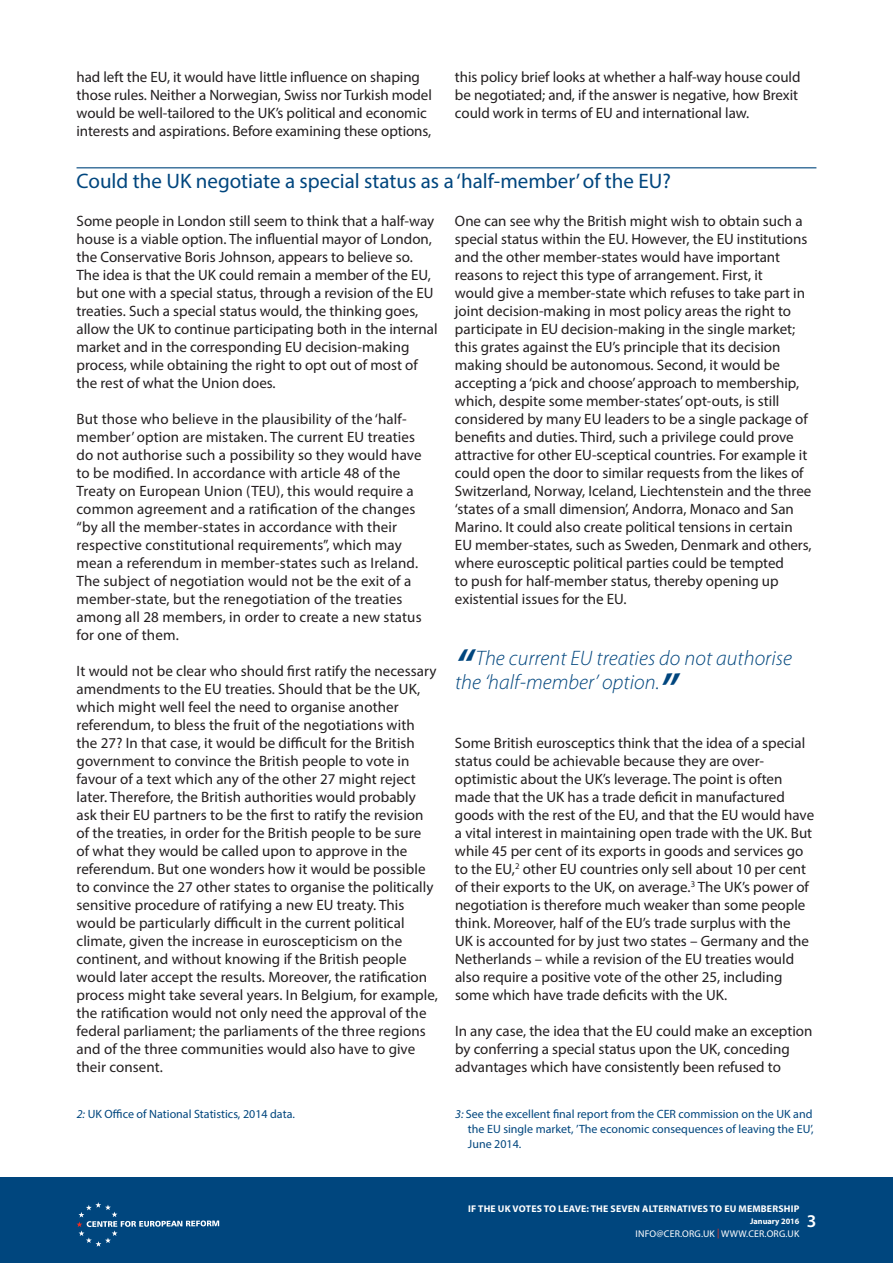
<style>
.page{position:relative;width:893px;height:1263px;background:#fff}
.page>*{position:absolute;margin:0;border:0;box-sizing:border-box;transform-origin:0 0}
.t1{font:italic 300 21px/24px "Myriad Pro";letter-spacing:.005em;color:#00467e}
.Section_Breaks{font:21px "Myriad Pro";color:#00467e}
.t2{font:600 18px "Myriad Pro";color:#fff}
.Body_Copy{font:15px/18px "Myriad Pro";color:#231f20}
.Footnotes{font:12px/15px "Myriad Pro";color:#00467e;text-align:justify}
.t3{font:700 9.75px "Myriad Pro";letter-spacing:.02em;color:#fff}
.t4{font:9.75px "Myriad Pro";letter-spacing:.02em;color:#fff}
.t5{font:700 8.25px "Myriad Pro";color:#fff}
.s1{font-weight:600;font-size:45px}
.s2{font-style:italic}
.s3{color:#ee2e22}
</style>
<div class="page">
<hr style="left:77px;top:167px;width:739px;height:1px;background:#00467e">
<div style="left:0;top:1178px;width:893px;height:85px;background:#00467e"></div>
<svg style="left:77px;top:1202px;width:142px;height:45px"></svg>
<p class="Body_Copy" style="left:77px;top:68px;width:357px">had left the EU, it would have little influence on shaping those rules. Neither a Norwegian, Swiss nor Turkish model would be well-tailored to the UK’s political and economic interests and aspirations. Before examining these options,</p>
<p class="Body_Copy" style="left:455px;top:68px;width:347px">this policy brief looks at whether a half-way house could be negotiated; and, if the answer is negative, how Brexit could work in terms of EU and international law.</p>
<p class="Section_Breaks" style="left:77px;top:168px;width:596px">Could the UK negotiate a special status as a ‘half-member’ of the EU?</p>
<p class="Body_Copy" style="left:77px;top:211px;width:363px">Some people in London still seem to think that a half-way house is a viable option. The influential mayor of London, the Conservative Boris Johnson, appears to believe so.<br>The idea is that the UK could remain a member of the EU, but one with a special status, through a revision of the EU treaties. Such a special status would, the thinking goes, allow the UK to continue participating both in the internal market and in the corresponding EU decision-making process, while obtaining the right to opt out of most of the rest of what the Union does.</p>
<p class="Body_Copy" style="left:77px;top:409px;width:347px">But those who believe in the plausibility of the ‘half&shy;member’ option are mistaken. The current EU treaties do not authorise such a possibility so they would have to be modified. In accordance with article 48 of the Treaty on European Union (TEU), this would require a common agreement and a ratification of the changes “by all the member-states in accordance with their respective constitutional requirements”, which may mean a referendum in member-states such as Ireland.<br>The subject of negotiation would not be the exit of a member-state, but the renegotiation of the treaties among all 28 members, in order to create a new status for one of them.</p>
<p class="Body_Copy" style="left:77px;top:661px;width:363px">It would not be clear who should first ratify the necessary amendments to the EU treaties. Should that be the UK, which might well feel the need to organise another referendum, to bless the fruit of the negotiations with the 27? In that case, it would be difficult for the British government to convince the British people to vote in favour of a text which any of the other 27 might reject later. Therefore, the British authorities would probably ask their EU partners to be the first to ratify the revision of the treaties, in order for the British people to be sure<br>of what they would be called upon to approve in the referendum. But one wonders how it would be possible to convince the 27 other states to organise the politically sensitive procedure of ratifying a new EU treaty. This would be particularly difficult in the current political climate, given the increase in euroscepticism on the continent, and without knowing if the British people would later accept the results. Moreover, the ratification process might take several years. In Belgium, for example, the ratification would not only need the approval of the federal parliament; the parliaments of the three regions and of the three communities would also have to give their consent.</p>
<p class="Body_Copy" style="left:455px;top:211px;width:358px">One can see why the British might wish to obtain such a special status within the EU. However, the EU institutions and the other member-states would have important reasons to reject this type of arrangement. First, it<br>would give a member-state which refuses to take part in joint decision-making in most policy areas the right to participate in EU decision-making in the single market; this grates against the EU’s principle that its decision making should be autonomous. Second, it would be accepting a ‘pick and choose’ approach to membership, which, despite some member-states’ opt-outs, is still considered by many EU leaders to be a single package of benefits and duties. Third, such a privilege could prove attractive for other EU-sceptical countries. For example it could open the door to similar requests from the likes of Switzerland, Norway, Iceland, Liechtenstein and the three ‘states of a small dimension’, Andorra, Monaco and San Marino. It could also create political tensions in certain EU member-states, such as Sweden, Denmark and others, where eurosceptic political parties could be tempted<br>to push for half-member status, thereby opening up existential issues for the EU.</p>
<p class="t1" style="left:455px;top:646px;width:339px"><span class="s1">“</span> The current EU treaties do not authorise the ‘half-member’ option.<span class="s1">”</span></p>
<p class="Body_Copy" style="left:455px;top:733px;width:361px">Some British eurosceptics think that the idea of a special status could be achievable because they are over&shy;optimistic about the UK’s leverage. The point is often made that the UK has a trade deficit in manufactured goods with the rest of the EU, and that the EU would have a vital interest in maintaining open trade with the UK. But while 45 per cent of its exports in goods and services go to the EU,<sup>2</sup> other EU countries only sell about 10 per cent of their exports to the UK, on average.<sup>3</sup> The UK’s power of negotiation is therefore much weaker than some people think. Moreover, half of the EU’s trade surplus with the<br>UK is accounted for by just two states – Germany and the Netherlands – while a revision of the EU treaties would also require a positive vote of the other 25, including some which have trade deficits with the UK.</p>
<p class="Body_Copy" style="left:455px;top:1021px;width:359px">In any case, the idea that the EU could make an exception by conferring a special status upon the UK, conceding advantages which have consistently been refused to</p>
<p class="Footnotes" style="left:77px;top:1106px;width:220px"><span class="s2">2:</span> UK Office of National Statistics, 2014 data.</p>
<p class="Footnotes" style="left:468px;top:1106px;width:347px;text-indent:-13px"><span class="s2">3:</span> See the excellent final report from the CER commission on the UK and the EU single market, ’The economic consequences of leaving the EU’, June 2014.</p>
<p class="t3" style="left:468px;top:1202px;width:333px">IF THE UK VOTES TO LEAVE: THE SEVEN ALTERNATIVES TO EU MEMBERSHIP</p>
<p class="t5" style="left:750px;top:1215px;width:51px">January 2016</p>
<p class="t4" style="left:636px;top:1228px;width:165px">INFO@CER.ORG.UK <span class="s3">|</span> WWW.CER.ORG.UK</p>
<p class="t2" style="left:807px;top:1210px;width:11px">3</p>
</div>
